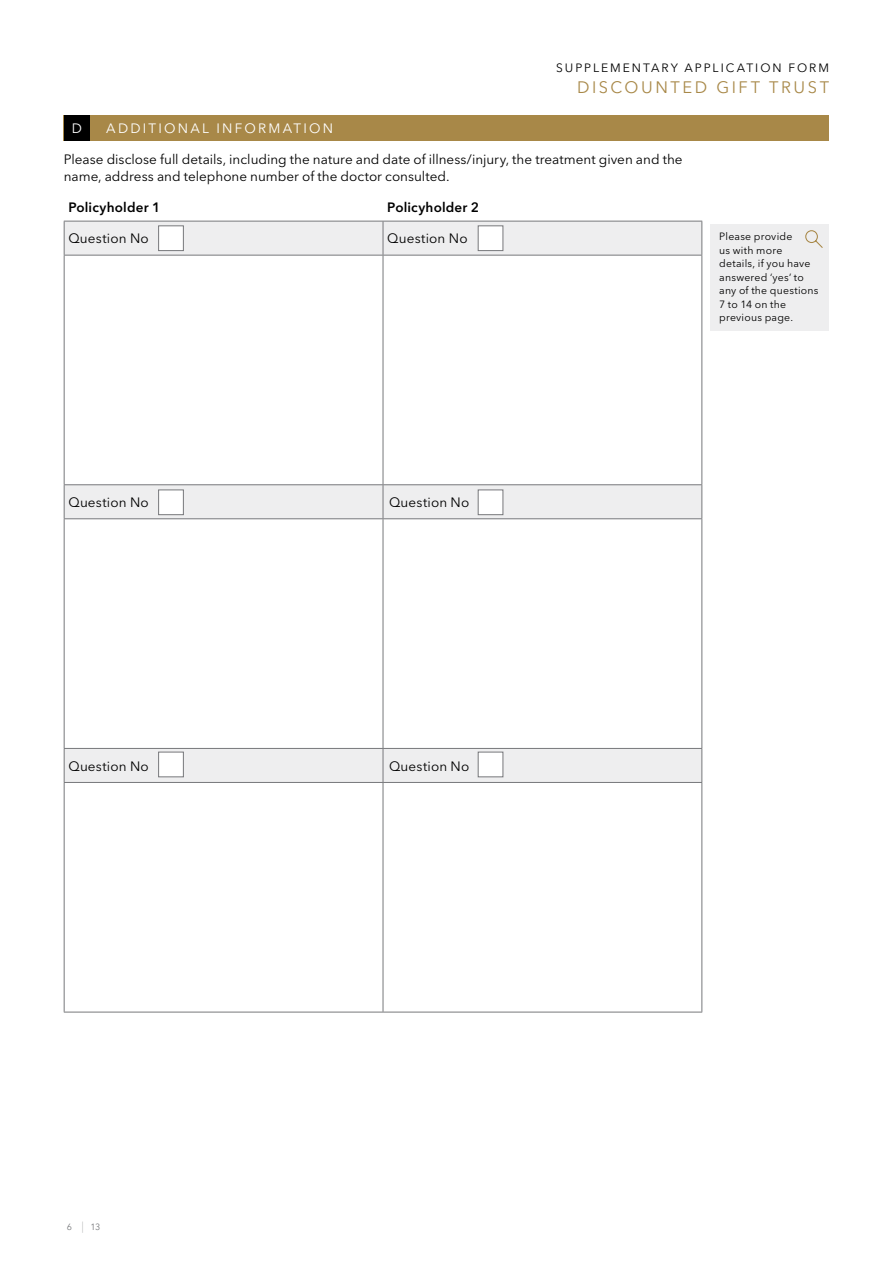
<style>
.page{position:relative;width:893px;height:1263px;background:#fff}
.page>*{position:absolute;margin:0;border:0;box-sizing:border-box;transform-origin:0 0}
.t1{font:16.5px "Avenir Next LT Pro";letter-spacing:.155em;color:#a88848}
.t2{font:13.5px/16.5px "Avenir Next LT Pro";color:#000}
.t3{font:600 13.5px "Avenir Next LT Pro";letter-spacing:.015em;color:#000}
.t4{font:13.5px "Avenir Next LT Pro";letter-spacing:.165em;color:#fff}
.t5{font:12px "Avenir Next LT Pro";letter-spacing:.17em;color:#000}
.t6{font:10.5px/13.5px "Avenir Next LT Pro";letter-spacing:.02em;color:#000}
.t7{font:9px "Avenir Next LT Pro";color:#77787b}
.s1{font-weight:200;font-size:11.25px}
</style>
<div class="page">
<div style="left:64px;top:115px;width:765px;height:25px;background:#a88848"></div>
<div style="left:64px;top:115px;width:25px;height:25px;background:#000"></div>
<svg style="left:65px;top:222px;width:636px;height:560px"></svg>
<hr style="left:64px;top:221px;width:1px;height:34px;background:#77787b">
<hr style="left:383px;top:221px;width:1px;height:34px;background:#77787b">
<hr style="left:701px;top:221px;width:1px;height:34px;background:#77787b">
<hr style="left:64px;top:255px;width:319px;height:1px;background:#77787b">
<hr style="left:64px;top:255px;width:1px;height:229px;background:#77787b">
<hr style="left:383px;top:255px;width:319px;height:1px;background:#77787b">
<hr style="left:383px;top:255px;width:1px;height:229px;background:#77787b">
<hr style="left:701px;top:255px;width:1px;height:229px;background:#77787b">
<hr style="left:64px;top:484px;width:319px;height:1px;background:#77787b">
<hr style="left:64px;top:485px;width:1px;height:33px;background:#77787b">
<hr style="left:383px;top:484px;width:319px;height:1px;background:#77787b">
<hr style="left:383px;top:485px;width:1px;height:33px;background:#77787b">
<hr style="left:701px;top:485px;width:1px;height:33px;background:#77787b">
<hr style="left:64px;top:518px;width:319px;height:1px;background:#77787b">
<hr style="left:64px;top:519px;width:1px;height:229px;background:#77787b">
<hr style="left:383px;top:518px;width:319px;height:1px;background:#77787b">
<hr style="left:383px;top:519px;width:1px;height:229px;background:#77787b">
<hr style="left:701px;top:519px;width:1px;height:229px;background:#77787b">
<hr style="left:64px;top:748px;width:319px;height:1px;background:#77787b">
<hr style="left:64px;top:749px;width:1px;height:33px;background:#77787b">
<hr style="left:383px;top:748px;width:319px;height:1px;background:#77787b">
<hr style="left:383px;top:749px;width:1px;height:33px;background:#77787b">
<hr style="left:701px;top:749px;width:1px;height:33px;background:#77787b">
<hr style="left:64px;top:782px;width:319px;height:1px;background:#77787b">
<hr style="left:64px;top:783px;width:1px;height:229px;background:#77787b">
<hr style="left:383px;top:782px;width:319px;height:1px;background:#77787b">
<hr style="left:383px;top:783px;width:1px;height:229px;background:#77787b">
<hr style="left:701px;top:783px;width:1px;height:229px;background:#77787b">
<hr style="left:64px;top:1012px;width:319px;height:1px;background:#77787b">
<hr style="left:383px;top:1012px;width:319px;height:1px;background:#77787b">
<hr style="left:64px;top:221px;width:319px;height:1px;background:#77787b">
<hr style="left:383px;top:221px;width:319px;height:1px;background:#77787b">
<div style="left:158px;top:225px;width:26px;height:26px;background:#fff;border:1px solid #77787b"></div>
<div style="left:478px;top:225px;width:25px;height:26px;background:#fff;border:1px solid #77787b"></div>
<div style="left:158px;top:489px;width:26px;height:26px;background:#fff;border:1px solid #77787b"></div>
<div style="left:478px;top:489px;width:25px;height:26px;background:#fff;border:1px solid #77787b"></div>
<div style="left:158px;top:752px;width:26px;height:25px;background:#fff;border:1px solid #77787b"></div>
<div style="left:478px;top:752px;width:25px;height:25px;background:#fff;border:1px solid #77787b"></div>
<div style="left:711px;top:224px;width:118px;height:106px;background:#eeeeef"></div>
<svg style="left:805px;top:230px;width:18px;height:18px"></svg>
<p class="t5" style="left:556px;top:61px;width:274px">Supplementa ry a pplication form</p>
<p class="t1" style="left:577px;top:77px;width:254px">Discounted Gift Trust</p>
<p class="t4" style="left:72px;top:120px;width:12px">D</p>
<p class="t4" style="left:106px;top:120px;width:228px">Add itiona l information</p>
<p class="t2" style="left:64px;top:151px;width:620px">Please disclose full details, including the nature and date of illness/injury, the treatment given and the name, address and telephone number of the doctor consulted.</p>
<p class="t3" style="left:68px;top:199px;width:93px">Policyholder 1</p>
<p class="t3" style="left:387px;top:199px;width:93px">Policyholder 2</p>
<p class="t2" style="left:68px;top:230px;width:82px">Question N o</p>
<p class="t2" style="left:387px;top:230px;width:82px">Question N o</p>
<p class="t6" style="left:719px;top:230px;width:101px">Please provide<br>us with more details, if you have answered ‘yes’ to any of the questions<br>7 to 14 on the previous page.</p>
<p class="t2" style="left:68px;top:494px;width:82px">Question N o</p>
<p class="t2" style="left:389px;top:494px;width:82px">Question N o</p>
<p class="t2" style="left:68px;top:758px;width:82px">Question N o</p>
<p class="t2" style="left:389px;top:758px;width:82px">Question N o</p>
<p class="t7" style="left:67px;top:1222px;width:35px">6 <span class="s1">|</span>13</p>
</div>
